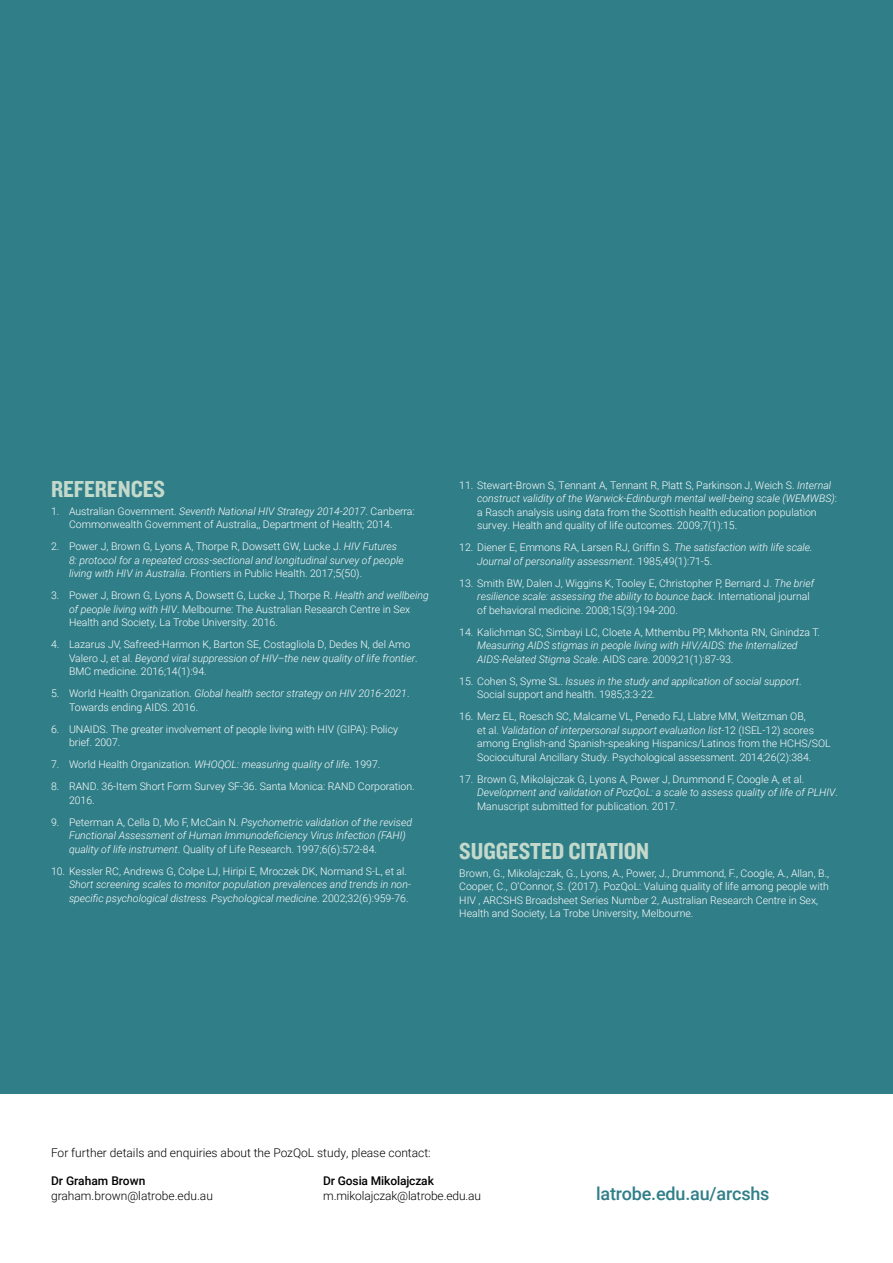
<style>
.page{position:relative;width:893px;height:1263px;background:#fff}
.page>*{position:absolute;margin:0;border:0;box-sizing:border-box;transform-origin:0 0}
.t1{font:24px "Knockout 50 Welterweight";color:#c3d9cc}
.t2{font:500 18px "Roboto";letter-spacing:-.01em;color:#307e88}
.t3{font:300 12px "Roboto";color:#000}
.t4{font:500 12px "Roboto";letter-spacing:-.01em;color:#000}
.t5{font:300 10.5px/13.5px "Roboto";color:#fff}
.t6{font:italic 300 10.5px/13.5px "Roboto";color:#fff}
.s1{font-style:italic}
.s2{font-style:normal}
</style>
<div class="page">
<div style="left:0;top:0;width:893px;height:1094px;background:#307e88"></div>
<h1 class="t1" style="left:51px;top:473px;width:115px">REFERENCES</h1>
<p class="t5" style="left:51px;top:504px;width:365px;text-align:center">1. Australian Government. <span class="s1">Seventh National HIV Strategy 2014-2017</span>. Canberra:<br>Commonwealth Government of Australia,, Department of Health; 2014.</p>
<p class="t6" style="left:69px;top:539px;width:336px;text-indent:-18px"><span class="s2">2. Power J, Brown G, Lyons A, Thorpe R, Dowsett GW, Lucke J.</span> HIV Futures<br>8: protocol for a repeated cross-sectional and longitudinal survey of people living with HIV in Australia<span class="s2">. Frontiers in Public Health. 2017;5(50).</span></p>
<p class="t5" style="left:69px;top:588px;width:361px;text-indent:-18px">3. Power J, Brown G, Lyons A, Dowsett G, Lucke J, Thorpe R. <span class="s1">Health and wellbeing of people living with HIV</span>. Melbourne: The Australian Research Centre in Sex<br>Health and Society, La Trobe University. 2016.</p>
<p class="t5" style="left:69px;top:637px;width:350px;text-indent:-18px">4. Lazarus JV, Safreed-Harmon K, Barton SE, Costagliola D, Dedes N, del Amo<br>Valero J, et al. <span class="s1">Beyond viral suppression of HIV–the new quality of life frontier</span>.<br>BMC medicine. 2016;14(1):94.</p>
<p class="t5" style="left:69px;top:686px;width:342px;text-indent:-18px">5. World Health Organization. <span class="s1">Global health sector strategy on HIV 2016-2021</span>.<br>Towards ending AIDS. 2016.</p>
<p class="t5" style="left:69px;top:722px;width:331px;text-indent:-18px">6. UNAIDS. The greater involvement of people living with HIV (GIPA): Policy brief. 2007.</p>
<p class="t5" style="left:51px;top:757px;width:331px">7. World Health Organization. <span class="s1">WHOQOL: measuring quality of life</span>. 1997.</p>
<p class="t5" style="left:69px;top:779px;width:347px;text-indent:-18px">8. RAND. 36-Item Short Form Survey SF-36. Santa Monica: RAND Corporation.<br>2016.</p>
<p class="t6" style="left:69px;top:815px;width:345px;text-indent:-18px"><span class="s2">9. Peterman A, Cella D, Mo F, McCain N.</span> Psychometric validation of the revised<br>Functional Assessment of Human Immunodeficiency Virus Infection (FAHI) quality of life instrument<span class="s2">. Quality of Life Research. 1997;6(6):572-84.</span></p>
<p class="t5" style="left:51px;top:864px;width:358px">10. Kessler RC, Andrews G, Colpe LJ, Hiripi E, Mroczek DK, Normand S-L, et al.</p>
<p class="t6" style="left:69px;top:877px;width:343px">Short screening scales to monitor population prevalences and trends in non&shy;specific psychological distress. Psychological medicine<span class="s2">. 2002;32(6):959-76.</span></p>
<p class="t5" style="left:477px;top:478px;width:361px;text-indent:-18px">11. Stewart-Brown S, Tennant A, Tennant R, Platt S, Parkinson J, Weich S. <span class="s1">Internal construct validity of the Warwick-Edinburgh mental well-being scale (WEMWBS)</span>: a Rasch analysis using data from the Scottish health education population survey. Health and quality of life outcomes. 2009;7(1):15.</p>
<p class="t6" style="left:477px;top:540px;width:337px;text-indent:-18px"><span class="s2">12. Diener E, Emmons RA, Larsen RJ, Griffin S.</span> The satisfaction with life scale.<br>Journal of personality assessment<span class="s2">. 1985;49(1):71-5.</span></p>
<p class="t5" style="left:477px;top:576px;width:338px;text-indent:-18px">13. Smith BW, Dalen J, Wiggins K, Tooley E, Christopher P, Bernard J. <span class="s1">The brief resilience scale: assessing the ability to bounce back</span>. International journal of behavioral medicine. 2008;15(3):194-200.</p>
<p class="t5" style="left:459px;top:625px;width:362px">14. Kalichman SC, Simbayi LC, Cloete A, Mthembu PP, Mkhonta RN, Ginindza T.</p>
<p class="t6" style="left:477px;top:638px;width:322px">Measuring AIDS stigmas in people living with HIV/AIDS: the Internalized<br>AIDS-Related Stigma Scale<span class="s2">. AIDS care. 2009;21(1):87-93.</span></p>
<p class="t5" style="left:477px;top:674px;width:326px;text-indent:-18px">15. Cohen S, Syme SL. <span class="s1">Issues in the study and application of social support</span>.<br>Social support and health. 1985;3:3-22.</p>
<p class="t5" style="left:477px;top:709px;width:355px;text-indent:-18px">16. Merz EL, Roesch SC, Malcarne VL, Penedo FJ, Llabre MM, Weitzman OB,<br>et al. <span class="s1">Validation of interpersonal support evaluation list</span>-12 (ISEL-12) scores among English-and Spanish-speaking Hispanics/Latinos from the HCHS/SOL Sociocultural Ancillary Study. Psychological assessment. 2014;26(2):384.</p>
<p class="t5" style="left:477px;top:772px;width:362px;text-indent:-18px">17. Brown G, Mikolajczak G, Lyons A, Power J, Drummond F, Coogle A, et al.<br><span class="s1">Development and validation of PozQoL: a scale to assess quality of life of PLHIV</span>.<br>Manuscript submitted for publication. 2017.</p>
<h1 class="t1" style="left:459px;top:835px;width:192px">SUGGESTED CITATION</h1>
<p class="t5" style="left:459px;top:866px;width:371px">Brown, G., Mikolajczak, G., Lyons, A., Power, J., Drummond, F., Coogle, A., Allan, B., Cooper, C., O’Connor, S. (2017). PozQoL: Valuing quality of life among people with HIV , ARCSHS Broadsheet Series Number 2, Australian Research Centre in Sex, Health and Society, La Trobe University, Melbourne.</p>
<p class="t3" style="left:51px;top:1145px;width:381px">For further details and enquiries about the PozQoL study, please contact:</p>
<p class="t4" style="left:51px;top:1172px;width:96px">Dr Graham Brown</p>
<p class="t3" style="left:51px;top:1187px;width:163px">graham.brown@latrobe.edu.au</p>
<h2 class="t2" style="left:596px;top:1181px;width:175px">latrobe.edu.au/arcshs</h2>
<p class="t4" style="left:323px;top:1172px;width:112px">Dr Gosia Mikolajczak</p>
<p class="t3" style="left:323px;top:1187px;width:159px">m.mikolajczak@latrobe.edu.au</p>
</div>
